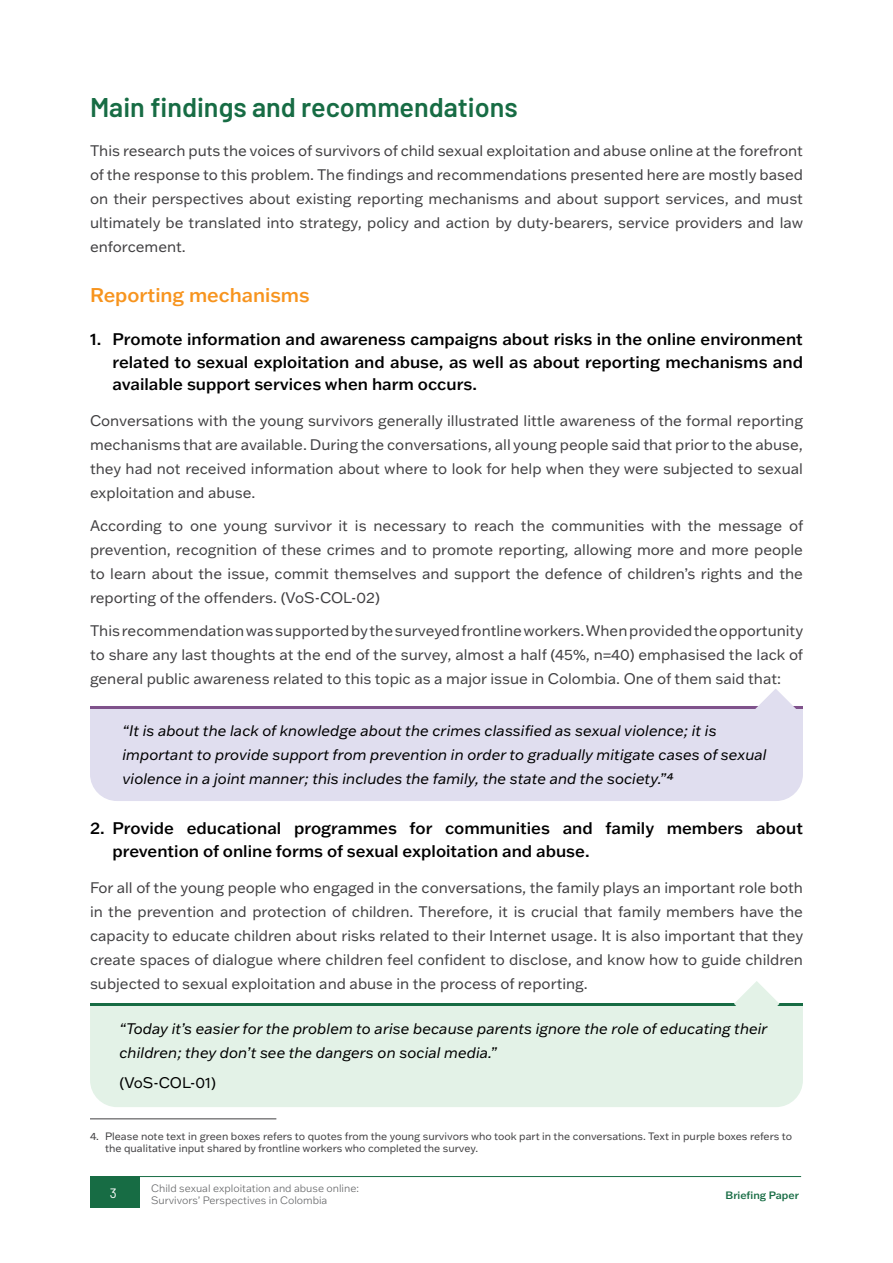
<style>
.page{position:relative;width:893px;height:1263px;background:#fff}
.page>*{position:absolute;margin:0;border:0;box-sizing:border-box;transform-origin:0 0}
.t1{font:600 27px "Barlow";color:#176c44}
.t2{font:500 19.5px "Franklin Gothic ATF";color:#f7941e}
.t3{font:500 16.5px/22.5px "Franklin Gothic ATF";color:#000;text-align:justify}
.t4{font:15px/24px "Franklin Gothic ATF";color:#414042;text-align:justify}
.t5{font:italic 15px/24px "Franklin Gothic ATF";color:#000}
.t6{font:15px "Franklin Gothic ATF";color:#000}
.t7{font:13.5px "Barlow";color:#fff}
.t8{font:10.5px/12.6px "Franklin Gothic ATF";color:#414042}
.t9{font:300 10.5px/12.6px "Franklin Gothic ATF";color:#636466}
.t10{font:500 10.5px "Franklin Gothic ATF";color:#176c44}
</style>
<div class="page">
<div style="left:90px;top:1176px;width:50px;height:31px;background:#176c44"></div>
<hr style="left:140px;top:1176px;width:661px;height:1px;background:#176c44">
<hr style="left:90px;top:1118px;width:186px;height:1px;background:#414042">
<div style="left:90px;top:708px;width:713px;height:93px;background:#e0deef"></div>
<hr style="left:90px;top:706px;width:713px;height:2px;background:#7f528b">
<svg style="left:753px;top:689px;width:45px;height:45px"></svg>
<div style="left:90px;top:1006px;width:713px;height:101px;background:#e3f2e7"></div>
<hr style="left:90px;top:1004px;width:713px;height:2px;background:#176c44">
<svg style="left:734px;top:981px;width:45px;height:45px"></svg>
<h1 class="t1" style="left:90px;top:87px;width:429px">Main findings and recommendations</h1>
<p class="t4" style="left:90px;top:138px;width:715px">This research puts the voices of survivors of child sexual exploitation and abuse online at the forefront of the response to this problem. The findings and recommendations presented here are mostly based on their perspectives about existing reporting mechanisms and about support services, and must ultimately be translated into strategy, policy and action by duty-bearers, service providers and law enforcement.</p>
<h2 class="t2" style="left:90px;top:281px;width:221px">Reporting mechanisms</h2>
<p class="t3" style="left:113px;top:327px;width:692px;text-indent:-23px">1. Promote information and awareness campaigns about risks in the online environment related to sexual exploitation and abuse, as well as about reporting mechanisms and available support services when harm occurs.</p>
<p class="t4" style="left:90px;top:408px;width:714px">Conversations with the young survivors generally illustrated little awareness of the formal reporting mechanisms that are available. During the conversations, all young people said that prior to the abuse, they had not received information about where to look for help when they were subjected to sexual exploitation and abuse.</p>
<p class="t4" style="left:90px;top:513px;width:715px">According to one young survivor it is necessary to reach the communities with the message of prevention, recognition of these crimes and to promote reporting, allowing more and more people to learn about the issue, commit themselves and support the defence of children’s rights and the reporting of the offenders. (VoS-COL-02)</p>
<p class="t4" style="left:90px;top:618px;width:715px">This recommendation was supported by the surveyed frontline workers. When provided the opportunity to share any last thoughts at the end of the survey, almost a half (45%, n=40) emphasised the lack of general public awareness related to this topic as a major issue in Colombia. One of them said that:</p>
<p class="t5" style="left:122px;top:718px;width:646px">“It is about the lack of knowledge about the crimes classified as sexual violence; it is important to provide support from prevention in order to gradually mitigate cases of sexual violence in a joint manner; this includes the family, the state and the society.”⁴</p>
<p class="t3" style="left:113px;top:817px;width:692px;text-indent:-23px">2. Provide educational programmes for communities and family members about prevention of online forms of sexual exploitation and abuse.</p>
<p class="t4" style="left:90px;top:875px;width:715px">For all of the young people who engaged in the conversations, the family plays an important role both in the prevention and protection of children. Therefore, it is crucial that family members have the capacity to educate children about risks related to their Internet usage. It is also important that they create spaces of dialogue where children feel confident to disclose, and know how to guide children subjected to sexual exploitation and abuse in the process of reporting.</p>
<p class="t5" style="left:119px;top:1016px;width:650px">“Today it’s easier for the problem to arise because parents ignore the role of educating their children; they don’t see the dangers on social media.”</p>
<p class="t6" style="left:119px;top:1073px;width:98px">(VoS-COL-01)</p>
<p class="t8" style="left:105px;top:1129px;width:689px;text-indent:-15px">4. Please note text in green boxes refers to quotes from the young survivors who took part in the conversations. Text in purple boxes refers to the qualitative input shared by frontline workers who completed the survey.</p>
<p class="t7" style="left:110px;top:1183px;width:8px">3</p>
<p class="t9" style="left:151px;top:1181px;width:209px">Child sexual exploitation and abuse online:<br>Survivors’ Perspectives in Colombia</p>
<p class="t10" style="left:726px;top:1188px;width:75px">Briefing Paper</p>
</div>
